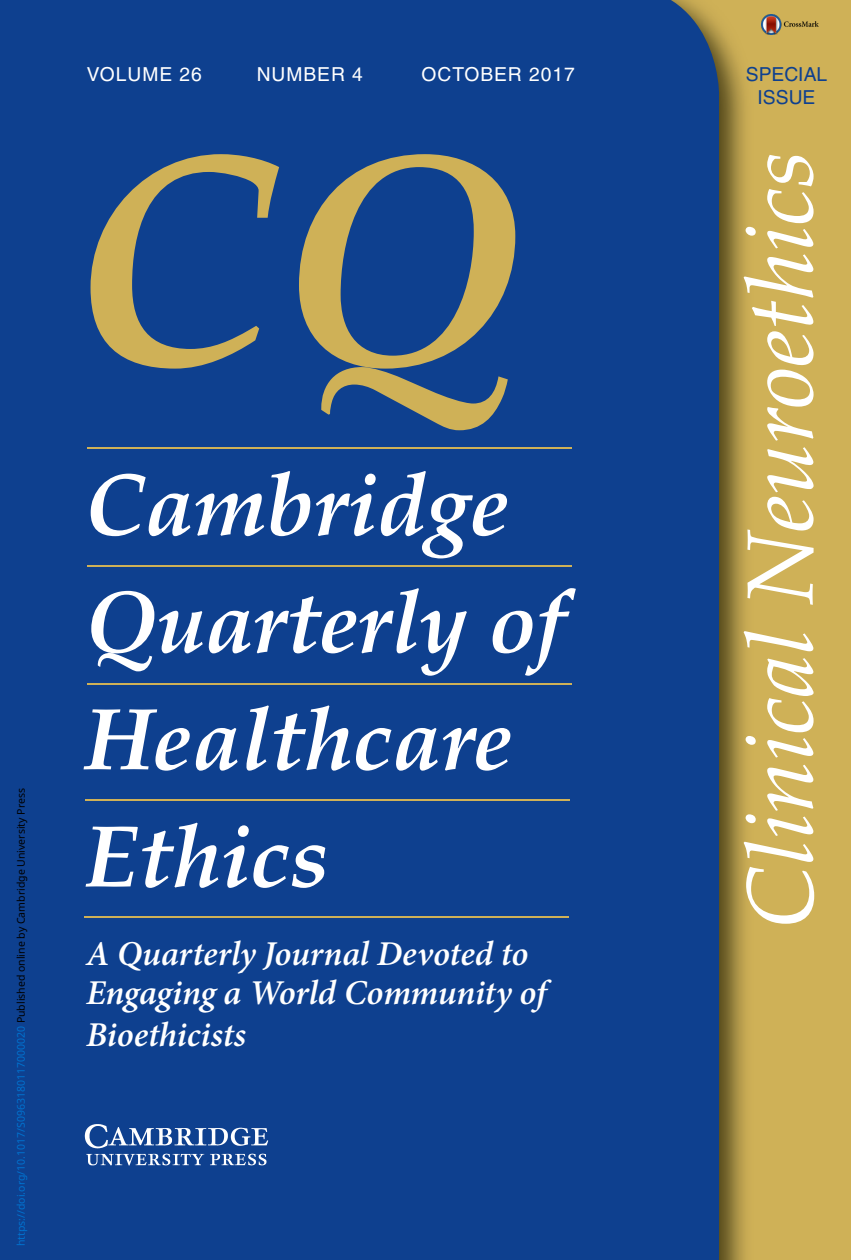
<style>
.page{position:relative;width:851px;height:1260px;background:#fff}
.page>*{position:absolute;margin:0;border:0;box-sizing:border-box;transform-origin:0 0}
.t1{font:italic 700 301.18px "Palatino";color:#cfb157}
.t2{font:italic 93.98px "Palatino";color:#fff}
.t3{font:italic 700 87.85px/117.2px "Palatino";color:#fff}
.t4{font:italic 600 34.82px/38.5px "Minion Pro";letter-spacing:-.005em;color:#fff}
.t5{font:19.25px "Helvetica";letter-spacing:.05em;color:#fff}
.t6{font:19.25px/23.1px "Helvetica";color:#0e408f;text-align:center}
.t7{font:10.5px "Noto Sans";color:#0172cf}
.s1{color:#000}
</style>
<div class="page">
<div style="left:753px;top:0;width:97px;height:1260px;background:#cfb157"></div>
<img style="left:719px;top:0;width:34px;height:1260px">
<div style="left:0;top:0;width:719px;height:1260px;background:#0e408f"></div>
<hr style="left:88px;top:448px;width:484px;height:1px;background:#cfb157">
<hr style="left:87px;top:566px;width:484px;height:1px;background:#cfb157">
<hr style="left:87px;top:683px;width:484px;height:2px;background:#cfb157">
<hr style="left:86px;top:800px;width:484px;height:1px;background:#cfb157">
<hr style="left:85px;top:916px;width:484px;height:2px;background:#cfb157">
<img style="left:80px;top:1117px;width:197px;height:53px">
<img style="left:761px;top:15px;width:57px;height:20px">
<p class="t7" style="left:14px;top:1246px;width:460px;rotate:-90deg">https://doi.org/10.1017/S0963180117000020 <span class="s1">Published online by Cambridge University Press</span></p>
<p class="t5" style="left:87px;top:67px;width:116px">VOLUME 26</p>
<p class="t5" style="left:257px;top:67px;width:108px">NUMBER 4</p>
<p class="t5" style="left:421px;top:67px;width:155px">OCTOBER 2017</p>
<p class="t1" style="left:70px;top:145px;width:459px">CQ</p>
<p class="t3" style="left:85px;top:456px;width:482px">Cambridge<br>Quarterly of<br>Healthcare<br>Ethics</p>
<p class="t4" style="left:86px;top:938px;width:461px">A Quarterly Journal Devoted to<br>Engaging a World Community of</p>
<p class="t4" style="left:86px;top:1018px;width:161px">Bioethicists</p>
<p class="t6" style="left:745px;top:64px;width:83px">SPECIAL<br>ISSUE</p>
<p class="t2" style="left:743px;top:928px;width:779px;rotate:-90deg">Clinical Neuroethics</p>
</div>
